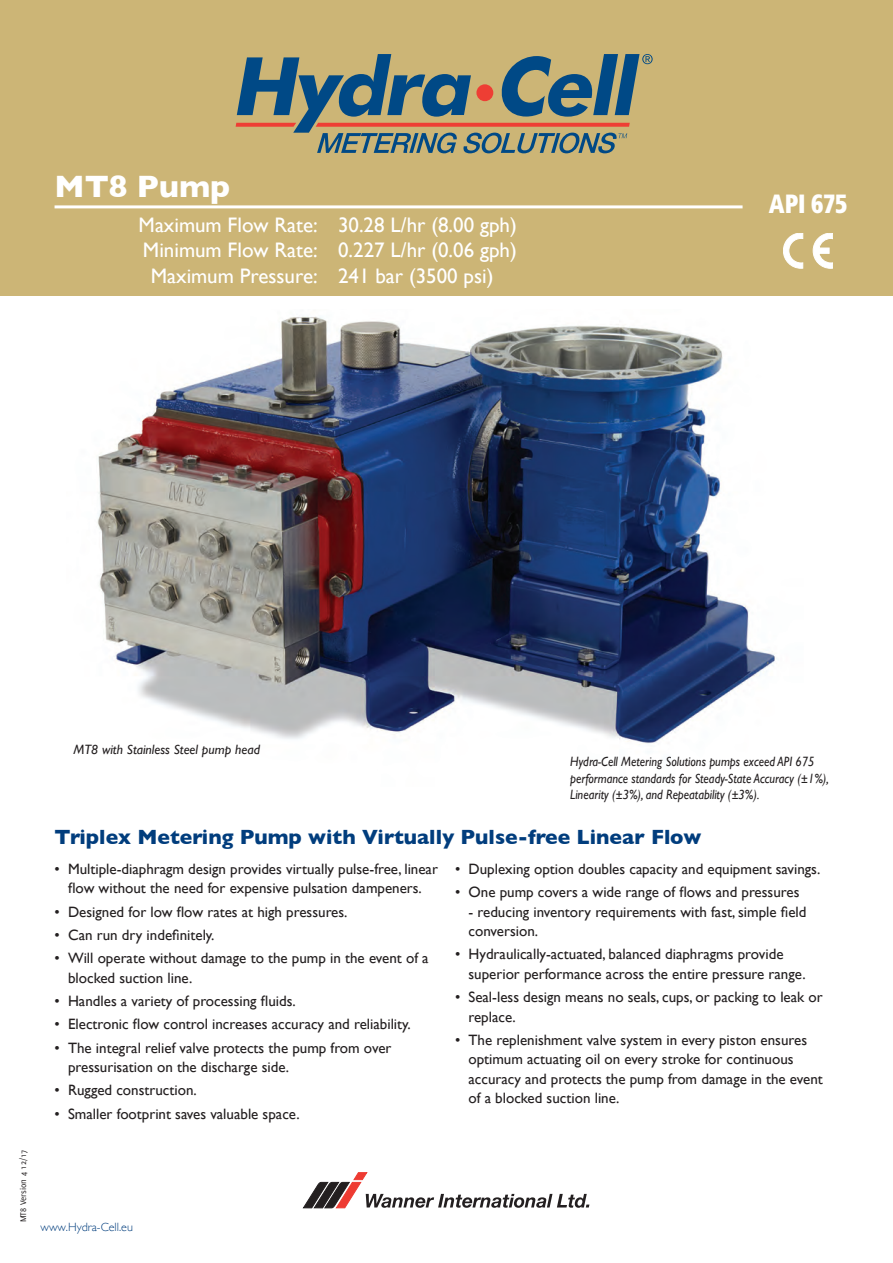
<style>
.page{position:relative;width:893px;height:1263px;background:#fff}
.page>*{position:absolute;margin:0;border:0;box-sizing:border-box;transform-origin:0 0}
.t1{font:700 31.5px "Gill Sans";color:#fff}
.t2{font:900 condensed 26.4px "Frutiger";letter-spacing:-.015em;color:#fff;scale:.9 1}
.t3{font:21px/25.5px "Gill Sans";color:#fff;text-align:center}
.t4{font:700 21px "Gill Sans";color:#013d7d}
.t5{font:15px/19.5px "Gill Sans";color:#231f20}
.t6{font:italic 13.5px/16.5px "Gill Sans";color:#231f20;scale:.9 1}
.t7{font:italic 13.5px "Gill Sans";color:#231f20}
.t8{font:300 12px "Gill Sans";color:#013d7d}
.t9{font:9px "Delicious";color:#231f20}
</style>
<div class="page">
<div style="left:0;top:0;width:893px;height:296px;background:#ccb576"></div>
<svg style="left:236px;top:54px;width:417px;height:99px"></svg>
<svg style="left:303px;top:1172px;width:286px;height:36px"></svg>
<img style="left:97px;top:316px;width:678px;height:428px">
<hr style="left:55px;top:205px;width:688px;height:3px;background:#fff">
<svg style="left:813px;top:233px;width:20px;height:35px"></svg>
<svg style="left:783px;top:233px;width:20px;height:35px"></svg>
<h1 class="t1" style="left:55px;top:162px;width:177px">MT8 Pump</h1>
<h3 class="t3" style="left:139px;top:212px;width:380px">Maximum Flow Rate: 30.28 L/hr (8.00 gph)<br>Minimum Flow Rate: 0.227 L/hr (0.06 gph)<br>Maximum Pressure: 241 bar (3500 psi)</h3>
<h2 class="t2" style="left:769px;top:188px;width:89px">API 675</h2>
<p class="t9" style="left:18px;top:1222px;width:74px;rotate:-90deg">MT8 Version 4 12/17</p>
<p class="t7" style="left:73px;top:742px;width:188px">MT8 with Stainless Steel pump head</p>
<p class="t6" style="left:570px;top:753px;width:289px">Hydra-Cell Metering Solutions pumps exceed API 675 performance standards for Steady-State Accuracy (±1%),<br>Linearity (±3%), and Repeatability (±3%).</p>
<h3 class="t4" style="left:55px;top:821px;width:648px">Triplex Metering Pump with Virtually Pulse-free Linear Flow</h3>
<p class="t5" style="left:55px;top:859px;width:385px;text-align:center">• Multiple-diaphragm design provides virtually pulse-free, linear flow without the need for expensive pulsation dampeners.</p>
<p class="t5" style="left:55px;top:902px;width:294px">• Designed for low flow rates at high pressures.</p>
<p class="t5" style="left:55px;top:925px;width:161px">• Can run dry indefinitely.</p>
<p class="t5" style="left:68px;top:948px;width:362px;text-indent:-14px">• Will operate without damage to the pump in the event of a blocked suction line.</p>
<p class="t5" style="left:55px;top:991px;width:243px">• Handles a variety of processing fluids.</p>
<p class="t5" style="left:55px;top:1014px;width:358px">• Electronic flow control increases accuracy and reliability.</p>
<p class="t5" style="left:68px;top:1037px;width:325px;text-indent:-14px">• The integral relief valve protects the pump from over pressurisation on the discharge side.</p>
<p class="t5" style="left:55px;top:1080px;width:144px">• Rugged construction.</p>
<p class="t5" style="left:55px;top:1103px;width:247px">• Smaller footprint saves valuable space.</p>
<p class="t5" style="left:455px;top:859px;width:367px">• Duplexing option doubles capacity and equipment savings.</p>
<p class="t5" style="left:455px;top:882px;width:346px">• One pump covers a wide range of flows and pressures</p>
<p class="t5" style="left:468px;top:902px;width:339px">- reducing inventory requirements with fast, simple field conversion.</p>
<p class="t5" style="left:468px;top:944px;width:339px;text-indent:-14px">• Hydraulically-actuated, balanced diaphragms provide superior performance across the entire pressure range.</p>
<p class="t5" style="left:468px;top:987px;width:356px;text-indent:-14px">• Seal-less design means no seals, cups, or packing to leak or replace.</p>
<p class="t5" style="left:468px;top:1030px;width:356px;text-indent:-14px">• The replenishment valve system in every piston ensures optimum actuating oil on every stroke for continuous accuracy and protects the pump from damage in the event of a blocked suction line.</p>
<p class="t8" style="left:40px;top:1217px;width:94px">www.Hydra-Cell.eu</p>
</div>
